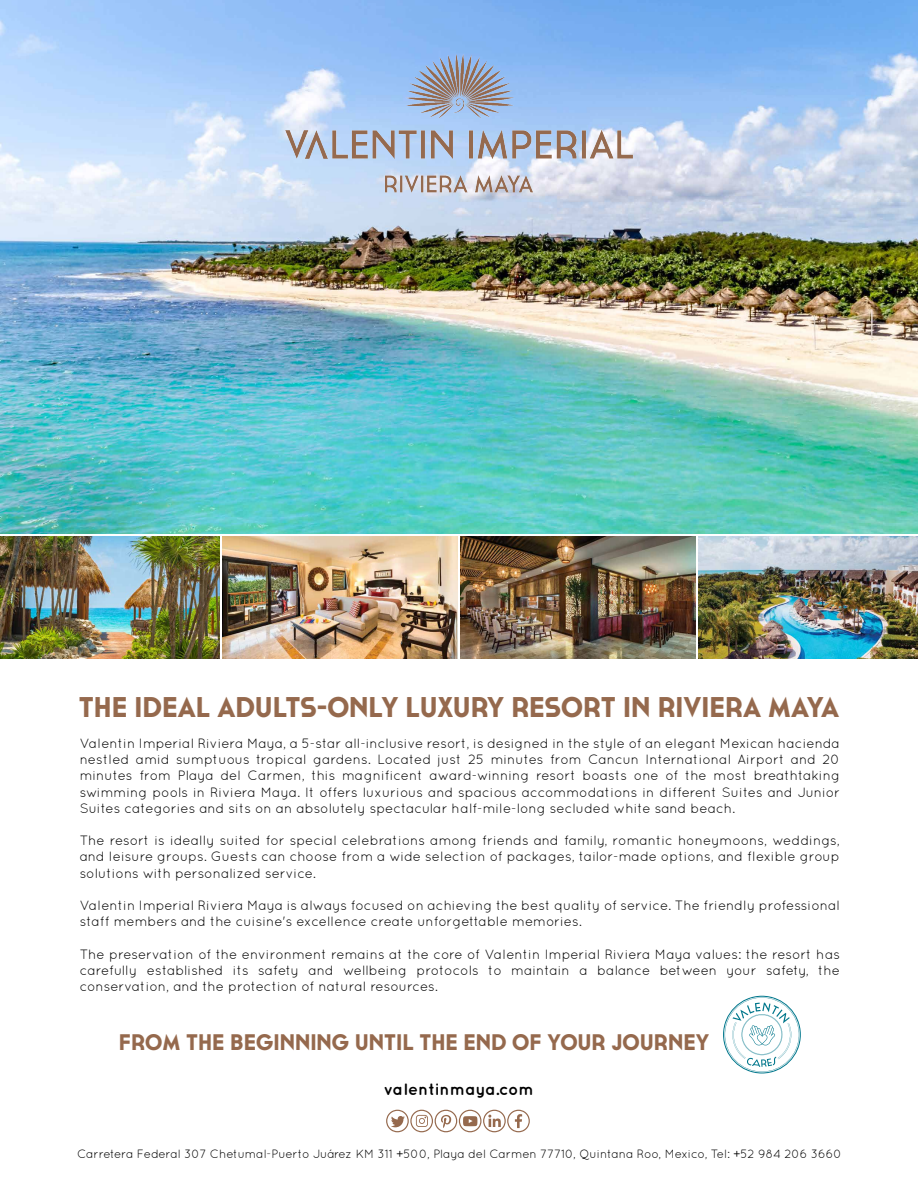
<style>
.page{position:relative;width:918px;height:1188px;background:#fff}
.page>*{position:absolute;margin:0;border:0;box-sizing:border-box;transform-origin:0 0}
.t1{font:700 28.5px "Cassannet Plus";color:#95694d}
.t2{font:700 22.5px "Cassannet Plus";color:#95694d}
.t3{font:700 16.5px "Quicksand";color:#000}
.t4{font:13.5px/16.2px "Quicksand";color:#000;text-align:justify}
.t5{font:12px "Quicksand";letter-spacing:-.01em;color:#000}
</style>
<div class="page">
<img style="left:0;top:0;width:918px;height:534px">
<img style="left:285px;top:54px;width:348px;height:139px">
<img style="left:0;top:536px;width:219px;height:123px">
<img style="left:222px;top:536px;width:235px;height:123px">
<img style="left:461px;top:536px;width:235px;height:123px">
<img style="left:699px;top:536px;width:219px;height:123px">
<svg style="left:386px;top:1110px;width:144px;height:22px"></svg>
<svg style="left:723px;top:996px;width:78px;height:77px"></svg>
<h1 class="t1" style="left:79px;top:689px;width:762px">THE IDEAL ADULTS-ONLY LUXURY RESORT IN RIVIERA MAYA</h1>
<p class="t4" style="left:80px;top:735px;width:762px">Valentin Imperial Riviera Maya, a 5-star all-inclusive resort, is designed in the style of an elegant Mexican hacienda nestled amid sumptuous tropical gardens. Located just 25 minutes from Cancun International Airport and 20 minutes from Playa del Carmen, this magnificent award-winning resort boasts one of the most breathtaking swimming pools in Riviera Maya. It offers luxurious and spacious accommodations in different Suites and Junior Suites categories and sits on an absolutely spectacular half-mile-long secluded white sand beach.</p>
<p class="t4" style="left:80px;top:832px;width:762px">The resort is ideally suited for special celebrations among friends and family, romantic honeymoons, weddings, and leisure groups. Guests can choose from a wide selection of packages, tailor-made options, and flexible group solutions with personalized service.</p>
<p class="t4" style="left:80px;top:897px;width:762px">Valentin Imperial Riviera Maya is always focused on achieving the best quality of service. The friendly professional staff members and the cuisine's excellence create unforgettable memories.</p>
<p class="t4" style="left:80px;top:946px;width:762px">The preservation of the environment remains at the core of Valentin Imperial Riviera Maya values: the resort has carefully established its safety and wellbeing protocols to maintain a balance between your safety, the conservation, and the protection of natural resources.</p>
<h2 class="t2" style="left:119px;top:1028px;width:592px">FROM THE BEGINNING UNTIL THE END OF YOUR JOURNEY</h2>
<p class="t3" style="left:384px;top:1079px;width:152px">valentinmaya.com</p>
<p class="t5" style="left:77px;top:1147px;width:766px">Carretera Federal 307 Chetumal-Puerto Juárez KM 311 +500, Playa del Carmen 77710, Quintana Roo, Mexico, Tel: +52 984 206 3660</p>
</div>
